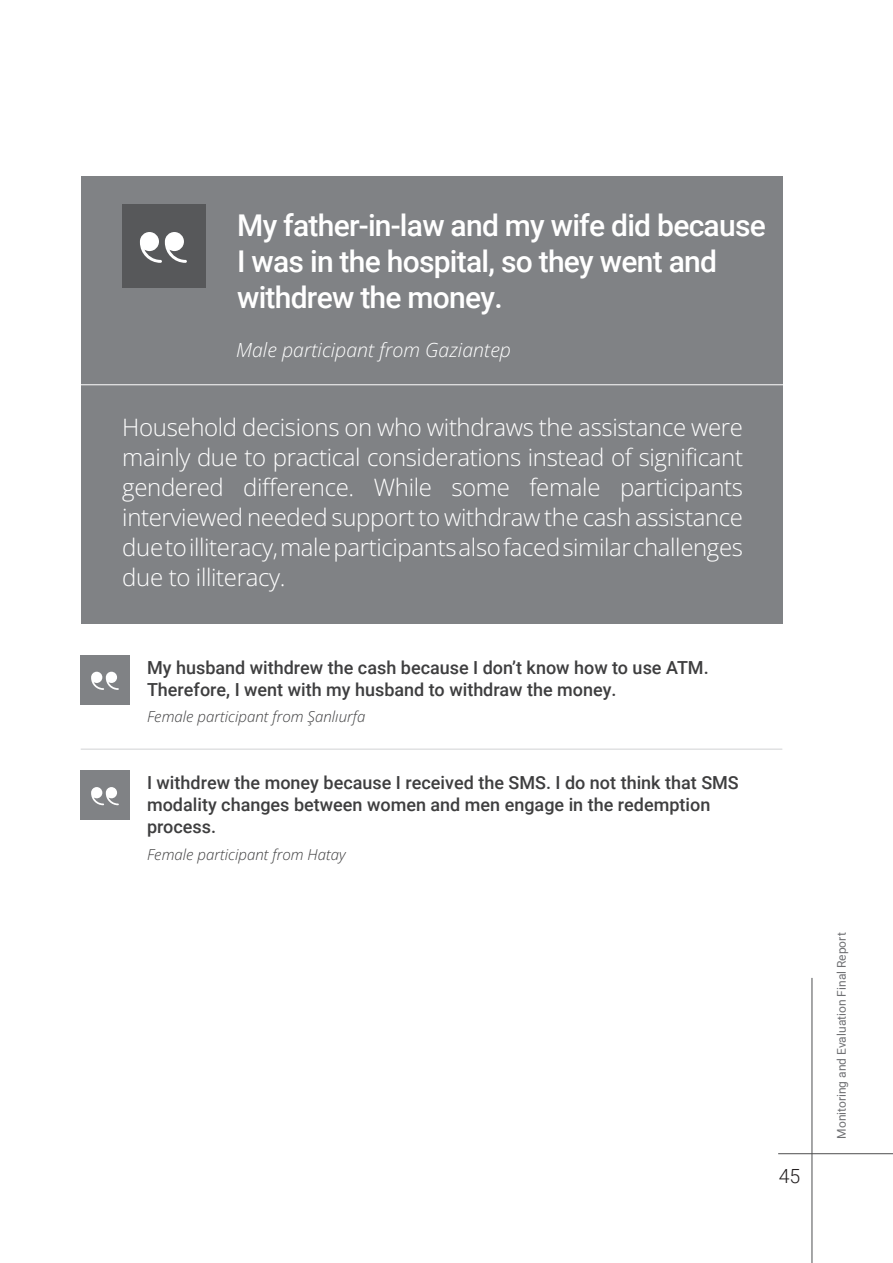
<style>
.page{position:relative;width:893px;height:1263px;background:#fff}
.page>*{position:absolute;margin:0;border:0;box-sizing:border-box;transform-origin:0 0}
.t1{font:500 30px/36px "Roboto";letter-spacing:-.025em;color:#fff}
.t2{font:24px/30px "Open Sans";letter-spacing:-.015em;color:#fff;text-align:justify}
.t3{font:italic 19.5px "Open Sans";color:#fff}
.t4{font:300 19.5px "Roboto";color:#231f20}
.t5{font:500 18px/21.6px "Roboto";color:#3e3e3f}
.t6{font:italic 15px "Open Sans";color:#3e3e3f}
.t7{font:12px "Roboto";color:#6f7073}
</style>
<div class="page">
<div style="left:81px;top:176px;width:701px;height:448px;background:#808285"></div>
<div style="left:122px;top:204px;width:84px;height:84px;background:#57585a"></div>
<svg style="left:140px;top:232px;width:47px;height:31px"></svg>
<div style="left:81px;top:655px;width:49px;height:50px;background:#808285"></div>
<svg style="left:91px;top:672px;width:28px;height:18px"></svg>
<div style="left:81px;top:771px;width:49px;height:49px;background:#808285"></div>
<svg style="left:91px;top:787px;width:28px;height:18px"></svg>
<hr style="left:76px;top:384px;width:773px;height:1px;background:#fff">
<hr style="left:81px;top:749px;width:701px;height:1px;background:#d1d2d4">
<hr style="left:812px;top:978px;width:1px;height:285px;background:#4e4f50">
<hr style="left:778px;top:1153px;width:115px;height:1px;background:#4e4f50">
<p class="t1" style="left:237px;top:206px;width:530px">My father-in-law and my wife did because<br>I was in the hospital, so they went and withdrew the money.</p>
<p class="t3" style="left:236px;top:336px;width:276px">Male participant from Gaziantep</p>
<p class="t2" style="left:122px;top:412px;width:622px">Household decisions on who withdraws the assistance were mainly due to practical considerations instead of significant gendered difference. While some female participants interviewed needed support to withdraw the cash assistance due to illiteracy, male participants also faced similar challenges due to illiteracy.</p>
<p class="t5" style="left:147px;top:656px;width:563px">My husband withdrew the cash because I don’t know how to use ATM.<br>Therefore, I went with my husband to withdraw the money.</p>
<p class="t6" style="left:147px;top:706px;width:220px">Female participant from Şanlıurfa</p>
<p class="t5" style="left:147px;top:772px;width:593px">I withdrew the money because I received the SMS. I do not think that SMS modality changes between women and men engage in the redemption process.</p>
<p class="t6" style="left:147px;top:844px;width:200px">Female participant from Hatay</p>
<p class="t4" style="left:779px;top:1162px;width:23px">45</p>
<p class="t7" style="left:833px;top:1138px;width:208px;rotate:-90deg">Monitoring and Evaluation Final Report</p>
</div>
